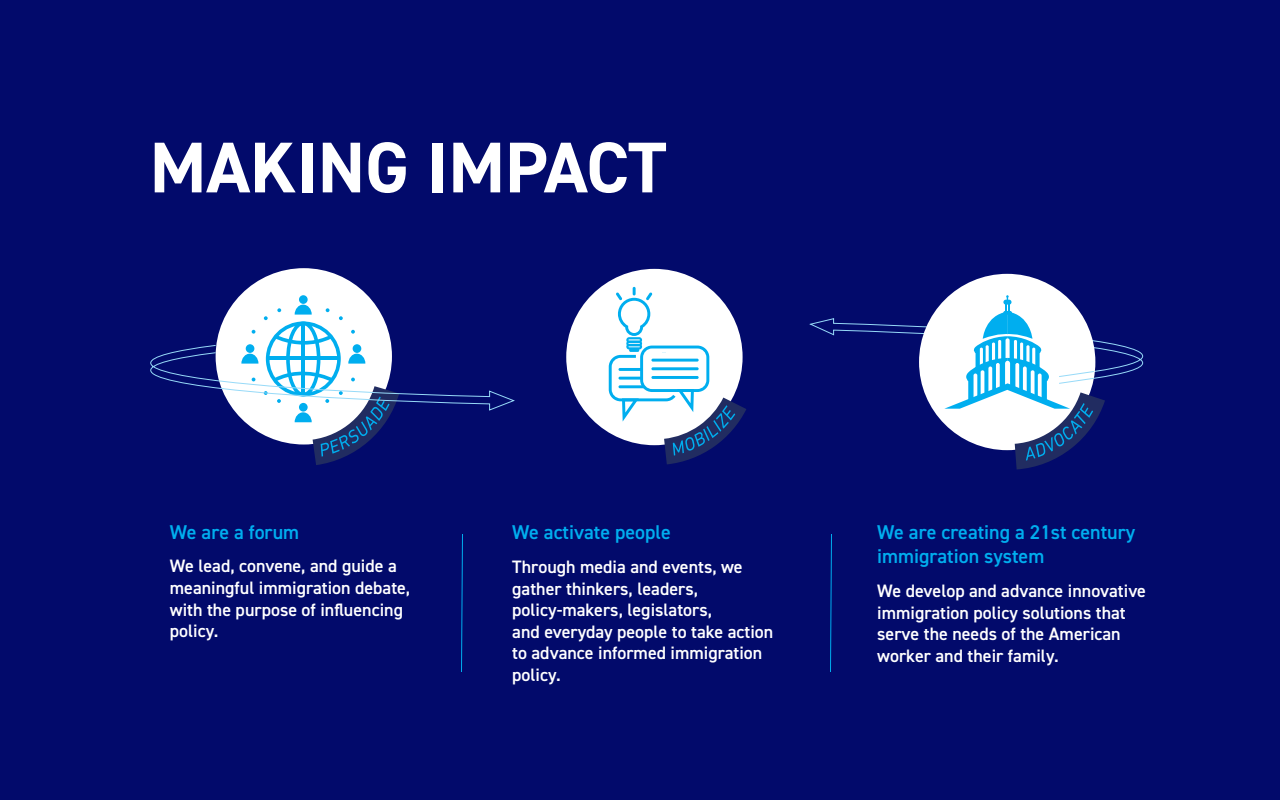
<style>
.page{position:relative;width:1280px;height:800px;background:#020a6b}
.page>*{position:absolute;margin:0;border:0;box-sizing:border-box;transform-origin:0 0}
.t1{font:700 72px "DIN2014";color:#fff}
.t2{font:600 20px/24px "DIN2014";color:#00aeef}
.t3{font:600 18px/21.6px "DIN2014";color:#fff}
</style>
<div class="page">
<div style="left:216px;top:268px;width:176px;height:177px;background:#fff;border-radius:50%"></div>
<div style="left:299px;top:295px;width:9px;height:9px;background:#00aeef;border-radius:50%"></div>
<div style="left:566px;top:269px;width:177px;height:176px;background:#fff;border-radius:50%"></div>
<svg style="left:609px;top:287px;width:137px;height:177px"></svg>
<div style="left:919px;top:274px;width:176px;height:176px;background:#fff;border-radius:50%"></div>
<svg style="left:150px;top:305px;width:365px;height:160px"></svg>
<svg style="left:809px;top:295px;width:334px;height:174px"></svg>
<svg style="left:461px;top:534px;width:2px;height:138px"></svg>
<svg style="left:830px;top:534px;width:2px;height:138px"></svg>
<h1 class="t1" style="left:150px;top:120px;width:518px">MAKING IMPACT</h1>
<p class="t2" style="left:170px;top:520px;width:131px">We are a forum</p>
<p class="t3" style="left:170px;top:555px;width:242px">We lead, convene, and guide a meaningful immigration debate, with the purpose of influencing policy.</p>
<p class="t2" style="left:512px;top:520px;width:160px">We activate people</p>
<p class="t3" style="left:512px;top:556px;width:263px">Through media and events, we gather thinkers, leaders, policy-makers, legislators,<br>and everyday people to take action to advance informed immigration policy.</p>
<p class="t2" style="left:877px;top:520px;width:259px">We are creating a 21st century immigration system</p>
<p class="t3" style="left:877px;top:580px;width:270px">We develop and advance innovative immigration policy solutions that serve the needs of the American worker and their family.</p>
</div>
